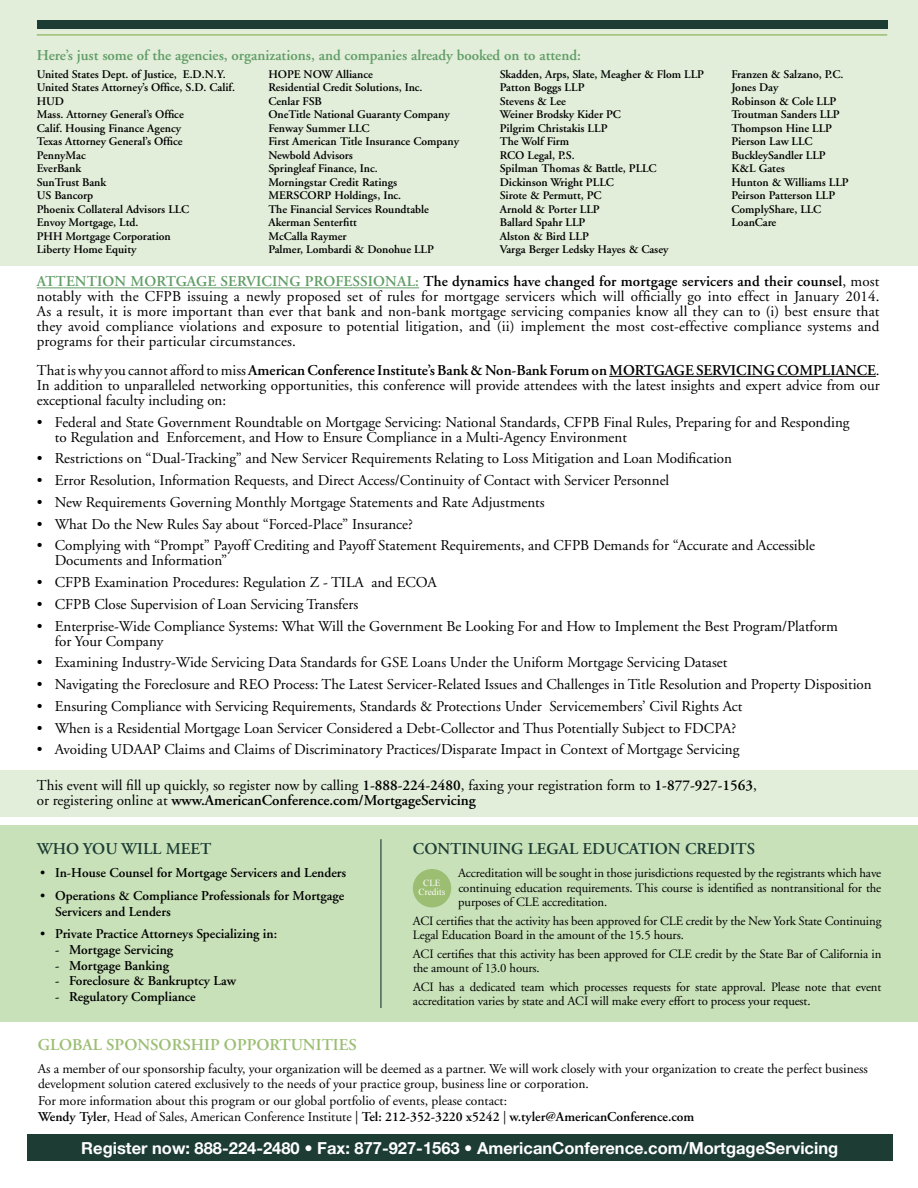
<style>
.page{position:relative;width:918px;height:1188px;background:#fff}
.page>*{position:absolute;margin:0;border:0;box-sizing:border-box;transform-origin:0 0}
.t1{font:700 16.5px "Helvetica Neue";color:#fff}
.t2{font:600 16.5px "Adobe Garamond";color:#1c3c34}
.t3{font:600 16.5px "Adobe Garamond";color:#9bbe72}
.t4{font:15px/15px "Adobe Garamond";color:#000}
.t5{font:600 15px "Adobe Garamond";color:#619d66}
.t6{font:13.5px/14.2px "Adobe Garamond";color:#000}
.t7{font:600 13.5px/15.8px "Adobe Garamond";color:#000}
.t8{font:12.75px/14.2px "Adobe Garamond";letter-spacing:-.01em;color:#000}
.t9{font:600 11.7px/13.5px "Adobe Garamond";color:#000}
.t10{font:9.3px/9.3px "Times New Roman";color:#fff;text-align:center}
.s1{font-weight:600;color:#619d66}
.s2{font-weight:600}
.s3{font-weight:400}
</style>
<div class="page">
<div style="left:0;top:0;width:918px;height:265px;background:#e2eeda"></div>
<div style="left:27px;top:1134px;width:865px;height:27px;background:#1c3c34"></div>
<div style="left:0;top:770px;width:918px;height:47px;background:#e2eeda"></div>
<hr style="left:37px;top:287px;width:382px;height:1px;background:#619d66">
<hr style="left:609px;top:376px;width:267px;height:1px;background:#000">
<div style="left:0;top:825px;width:918px;height:197px;background:#c8e1b9"></div>
<div style="left:37px;top:20px;width:850px;height:8px;background:#1c3c34"></div>
<div style="left:413px;top:869px;width:38px;height:38px;background:#9bbe72;border-radius:50%"></div>
<hr style="left:37px;top:34px;width:850px;height:2px;background:#9bbe72">
<hr style="left:380px;top:839px;width:1px;height:169px;background:#1c3c34">
<p class="t5" style="left:37px;top:47px;width:546px">Here’s just some of the agencies, organizations, and companies already booked on to attend:</p>
<p class="t9" style="left:37px;top:67px;width:200px">United States Dept. of Justice, E.D.N.Y.<br>United States Attorney’s Office, S.D. Calif.<br>HUD<br>Mass. Attorney General’s Office<br>Calif. Housing Finance Agency<br>Texas Attorney General’s Office<br>PennyMac<br>EverBank<br>SunTrust Bank<br>US Bancorp<br>Phoenix Collateral Advisors LLC<br>Envoy Mortgage, Ltd.<br>PHH Mortgage Corporation<br>Liberty Home Equity</p>
<p class="t9" style="left:268px;top:67px;width:192px">HOPE NOW Alliance<br>Residential Credit Solutions, Inc.<br>Cenlar FSB<br>OneTitle National Guaranty Company<br>Fenway Summer LLC<br>First American Title Insurance Company<br>Newbold Advisors<br>Springleaf Finance, Inc.<br>Morningstar Credit Ratings<br>MERSCORP Holdings, Inc.<br>The Financial Services Roundtable<br>Akerman Senterfitt<br>McCalla Raymer<br>Palmer, Lombardi &amp; Donohue LLP</p>
<p class="t9" style="left:500px;top:67px;width:206px">Skadden, Arps, Slate, Meagher &amp; Flom LLP<br>Patton Boggs LLP<br>Stevens &amp; Lee<br>Weiner Brodsky Kider PC<br>Pilgrim Christakis LLP<br>The Wolf Firm<br>RCO Legal, P.S.<br>Spilman Thomas &amp; Battle, PLLC<br>Dickinson Wright PLLC<br>Sirote &amp; Permutt, PC<br>Arnold &amp; Porter LLP<br>Ballard Spahr LLP<br>Alston &amp; Bird LLP<br>Varga Berger Ledsky Hayes &amp; Casey</p>
<p class="t9" style="left:731px;top:67px;width:119px">Franzen &amp; Salzano, P.C.<br>Jones Day<br>Robinson &amp; Cole LLP<br>Troutman Sanders LLP<br>Thompson Hine LLP<br>Pierson Law LLC<br>BuckleySandler LLP<br>K&amp;L Gates<br>Hunton &amp; Williams LLP<br>Peirson Patterson LLP<br>ComplyShare, LLC<br>LoanCare</p>
<p class="t4" style="left:37px;top:275px;width:844px;text-align:justify"><span class="s1">ATTENTION MORTGAGE SERVICING PROFESSIONAL:</span> <span class="s2">The dynamics have changed for mortgage servicers and their counsel</span>, most notably with the CFPB issuing a newly proposed set of rules for mortgage servicers which will officially go into effect in January 2014.<br>As a result, it is more important than ever that bank and non-bank mortgage servicing companies know all they can to (i) best ensure that they avoid compliance violations and exposure to potential litigation, and (ii) implement the most cost-effective compliance systems and programs for their particular circumstances.</p>
<p class="t4" style="left:37px;top:363px;width:844px;text-align:justify">That is why you cannot afford to miss <span class="s2">American Conference Institute’s Bank &amp; Non-Bank Forum on MORTGAGE SERVICING COMPLIANCE</span>.<br>In addition to unparalleled networking opportunities, this conference will provide attendees with the latest insights and expert advice from our exceptional faculty including on:</p>
<p class="t4" style="left:55px;top:415px;width:796px;text-indent:-18px">• Federal and State Government Roundtable on Mortgage Servicing: National Standards, CFPB Final Rules, Preparing for and Responding to Regulation and Enforcement, and How to Ensure Compliance in a Multi-Agency Environment</p>
<p class="t4" style="left:37px;top:451px;width:697px">• Restrictions on “Dual-Tracking” and New Servicer Requirements Relating to Loss Mitigation and Loan Modification</p>
<p class="t4" style="left:37px;top:473px;width:634px">• Error Resolution, Information Requests, and Direct Access/Continuity of Contact with Servicer Personnel</p>
<p class="t4" style="left:37px;top:495px;width:509px">• New Requirements Governing Monthly Mortgage Statements and Rate Adjustments</p>
<p class="t4" style="left:37px;top:517px;width:378px">• What Do the New Rules Say about “Forced-Place” Insurance?</p>
<p class="t4" style="left:55px;top:538px;width:762px;text-indent:-18px">• Complying with “Prompt” Payoff Crediting and Payoff Statement Requirements, and CFPB Demands for “Accurate and Accessible<br>Documents and Information”</p>
<p class="t4" style="left:37px;top:575px;width:401px">• CFPB Examination Procedures: Regulation Z - TILA and ECOA</p>
<p class="t4" style="left:37px;top:597px;width:323px">• CFPB Close Supervision of Loan Servicing Transfers</p>
<p class="t4" style="left:55px;top:619px;width:785px;text-indent:-18px">• Enterprise-Wide Compliance Systems: What Will the Government Be Looking For and How to Implement the Best Program/Platform for Your Company</p>
<p class="t4" style="left:37px;top:655px;width:692px">• Examining Industry-Wide Servicing Data Standards for GSE Loans Under the Uniform Mortgage Servicing Dataset</p>
<p class="t4" style="left:37px;top:677px;width:836px">• Navigating the Foreclosure and REO Process: The Latest Servicer-Related Issues and Challenges in Title Resolution and Property Disposition</p>
<p class="t4" style="left:37px;top:699px;width:707px">• Ensuring Compliance with Servicing Requirements, Standards &amp; Protections Under Servicemembers’ Civil Rights Act</p>
<p class="t4" style="left:37px;top:721px;width:701px">• When is a Residential Mortgage Loan Servicer Considered a Debt-Collector and Thus Potentially Subject to FDCPA?</p>
<p class="t4" style="left:37px;top:742px;width:704px">• Avoiding UDAAP Claims and Claims of Discriminatory Practices/Disparate Impact in Context of Mortgage Servicing</p>
<p class="t4" style="left:37px;top:778px;width:722px">This event will fill up quickly, so register now by calling <span class="s2">1-888-224-2480</span>, faxing your registration form to <span class="s2">1-877-927-1563</span>, or registering online at <span class="s2">www.AmericanConference.com/MortgageServicing</span></p>
<p class="t2" style="left:37px;top:840px;width:170px">Who Yo u Will Meet</p>
<p class="t2" style="left:413px;top:840px;width:24px">Contin</p>
<p class="t2" style="left:480px;top:840px;width:149px">uing Legal Education</p>
<p class="t2" style="left:685px;top:840px;width:43px">Credits</p>
<p class="t7" style="left:40px;top:865px;width:308px"><span class="s3">•</span> In-House Counsel for Mortgage Servicers and Lenders</p>
<p class="t7" style="left:55px;top:888px;width:291px;text-indent:-15px"><span class="s3">•</span> Operations &amp; Compliance Professionals for Mortgage<br>Servicers and Lenders</p>
<p class="t7" style="left:40px;top:926px;width:239px"><span class="s3">•</span> Private Practice Attorneys Specializing in:</p>
<p class="t7" style="left:55px;top:942px;width:120px">- Mortgage Servicing</p>
<p class="t7" style="left:55px;top:958px;width:115px">- Mortgage Banking</p>
<p class="t7" style="left:55px;top:973px;width:182px">- Foreclosure &amp; Bankruptcy Law</p>
<p class="t7" style="left:55px;top:989px;width:142px">- Regulatory Compliance</p>
<p class="t3" style="left:38px;top:1035px;width:12px">Global</p>
<p class="t3" style="left:106px;top:1035px;width:20px">Sponsorship</p>
<p class="t3" style="left:224px;top:1035px;width:25px">Opport</p>
<p class="t3" style="left:291px;top:1035px;width:23px">uniti</p>
<p class="t3" style="left:339px;top:1035px;width:17px">es</p>
<p class="t8" style="left:458px;top:867px;width:425px;text-align:justify">Accreditation will be sought in those jurisdictions requested by the registrants which have continuing education requirements. This course is identified as nontransitional for the purposes of CLE accreditation.</p>
<p class="t8" style="left:413px;top:914px;width:470px">ACI certifies that the activity has been approved for CLE credit by the New York State Continuing<br>Legal Education Board in the amount of the 15.5 hours.</p>
<p class="t8" style="left:413px;top:947px;width:470px">ACI certifies that this activity has been approved for CLE credit by the State Bar of California in the amount of 13.0 hours.</p>
<p class="t8" style="left:413px;top:980px;width:470px">ACI has a dedicated team which processes requests for state approval. Please note that event accreditation varies by state and ACI will make every effort to process your request.</p>
<p class="t10" style="left:419px;top:878px;width:28px">CLE<br>Credits</p>
<p class="t6" style="left:38px;top:1062px;width:832px">As a member of our sponsorship faculty, your organization will be deemed as a partner. We will work closely with your organization to create the perfect business development solution catered exclusively to the needs of your practice group, business line or corporation.</p>
<p class="t6" style="left:38px;top:1092px;width:658px;line-height:17px">For more information about this program or our global portfolio of events, please contact:<br><span class="s2">Wendy Tyler</span>, Head of Sales, American Conference Institute | <span class="s2">Tel: 212-352-3220 x5242</span> | <span class="s2">w.tyler@AmericanConference.com</span></p>
<p class="t1" style="left:81px;top:1138px;width:758px">Register now: 888-224-2480 • Fax: 877-927-1563 • AmericanConference.com/MortgageServicing</p>
</div>
